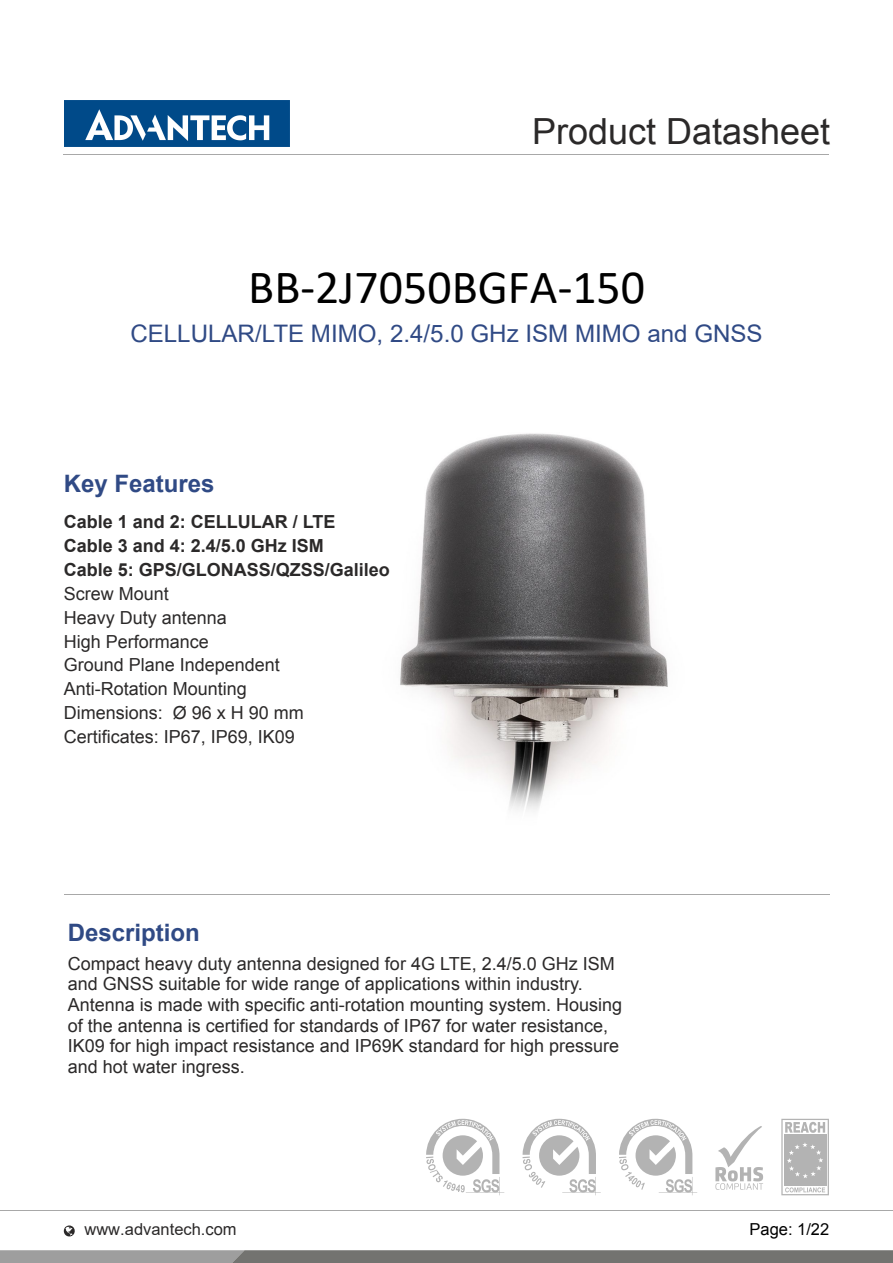
<style>
.page{position:relative;width:893px;height:1263px;background:#fff}
.page>*{position:absolute;margin:0;border:0;box-sizing:border-box;transform-origin:0 0}
.t1{font:47.85px "Calibri";color:#000}
.t2{font:36px "Arial";color:#2b2929}
.t3{font:24.15px "Arial";color:#304a85}
.t4{font:700 24px "Arial";color:#304a85}
.t5{font:18px/23.9px "Arial";color:#2b2929}
.t6{font:700 18px/23.9px "Arial";color:#2b2929}
.t7{font:16.5px "Arial";color:#2b2929}
.t8{font:16.5px "Arial";color:#000}
.s1{font-style:inherit}
</style>
<div class="page">
<img style="left:400px;top:433px;width:268px;height:377px">
<svg style="left:0;top:1250px;width:893px;height:13px;background:#80807e"></svg>
<hr style="left:0;top:1210px;width:893px;height:1px;background:#a8a8a8">
<svg style="left:63px;top:1225px;width:12px;height:11px"></svg>
<svg style="left:426px;top:1119px;width:78px;height:76px"></svg>
<svg style="left:619px;top:1119px;width:78px;height:76px"></svg>
<svg style="left:523px;top:1119px;width:78px;height:76px"></svg>
<svg style="left:715px;top:1126px;width:48px;height:64px"></svg>
<svg style="left:781px;top:1119px;width:48px;height:76px"></svg>
<hr style="left:64px;top:154px;width:765px;height:1px;background:#a8a8a8">
<hr style="left:64px;top:895px;width:765px;height:1px;background:#a8a8a8">
<img style="left:64px;top:100px;width:225px;height:46px">
<h2 class="t2" style="left:532px;top:118px;width:300px">Product Datasheet</h2>
<h1 class="t1" style="left:248px;top:254px;width:398px">BB-2J7050BGFA-150</h1>
<h3 class="t3" style="left:130px;top:317px;width:634px"><span class="s1">CELLULAR/LTE MIMO</span>, 2.4/5.0 GHz ISM MIMO and GNSS</h3>
<h3 class="t4" style="left:64px;top:475px;width:152px">Key Features</h3>
<p class="t6" style="left:64px;top:512px;width:328px">Cable 1 and 2: CELLULAR / LTE<br>Cable 3 and 4: 2.4/5.0 GHz ISM<br>Cable 5: GPS/GLONASS/QZSS/Galileo</p>
<p class="t5" style="left:64px;top:583px;width:242px">Screw Mount<br>Heavy Duty antenna<br>High Performance<br>Ground Plane Independent<br>Anti-Rotation Mounting<br>Dimensions: Ø 96 x H 90 mm<br>Certificates: IP67, IP69, IK09</p>
<h3 class="t4" style="left:68px;top:923px;width:134px">Description</h3>
<p class="t5" style="left:68px;top:954px;width:556px;line-height:20.7px">Compact heavy duty antenna designed for 4G LTE, 2.4/5.0 GHz ISM and GNSS suitable for wide range of applications within industry.<br>Antenna is made with specific anti-rotation mounting system. Housing of the antenna is certified for standards of IP67 for water resistance, IK09 for high impact resistance and IP69K standard for high pressure and hot water ingress.</p>
<p class="t7" style="left:84px;top:1223px;width:154px">www.advantech.com</p>
<p class="t8" style="left:749px;top:1223px;width:81px">Page: 1/2<span class="s1">2</span></p>
</div>
